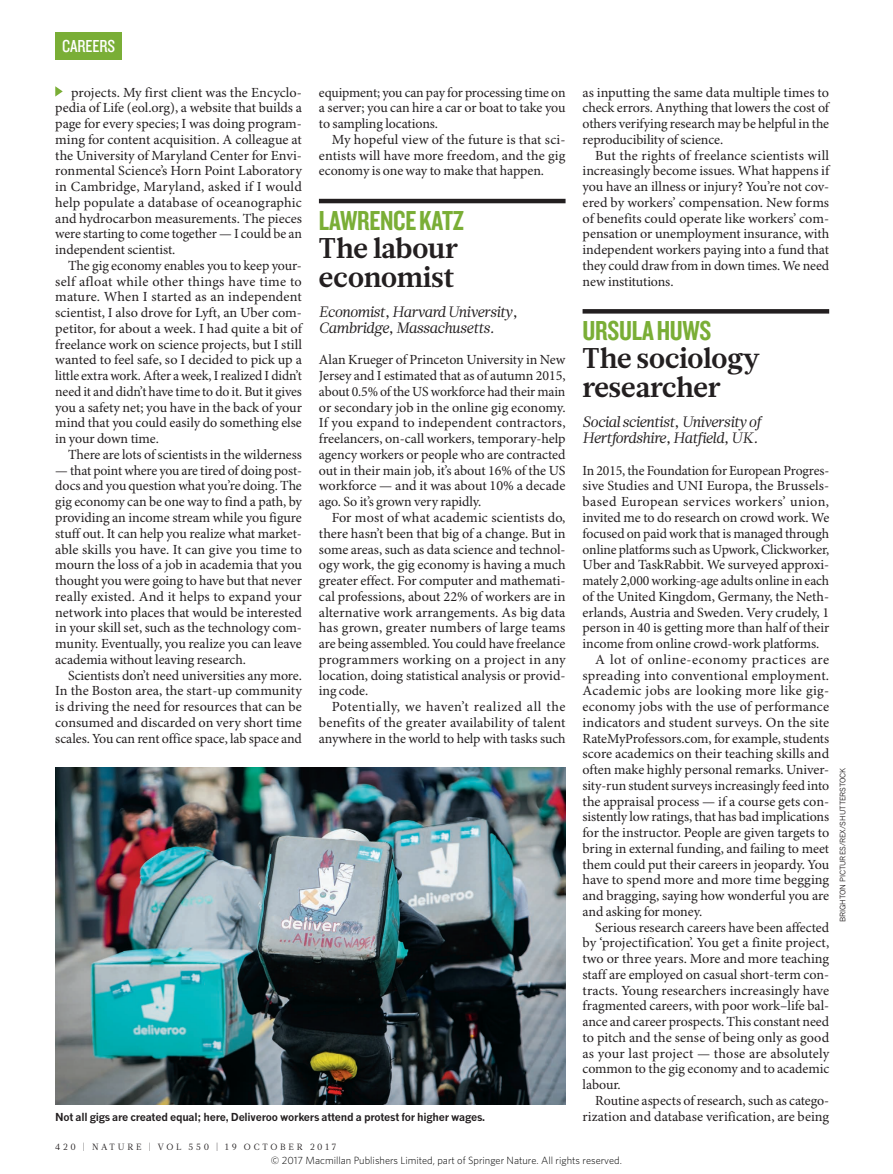
<style>
.page{position:relative;width:893px;height:1174px;background:#fff}
.page>*{position:absolute;margin:0;border:0;box-sizing:border-box;transform-origin:0 0}
.VOX_PROF_HEADING{font:700 28.5px/28.5px "Glosa Math";color:#231f20}
.VOX_PROF_NAME{font:28.5px "Knockout 49 Liteweight";letter-spacing:-.01em;color:#7aae36}
.t1{font:18px "Knockout 29 Junior Ltweight";letter-spacing:-.005em;color:#fff}
.VOX_PROF_DETAILS{font:italic 15px/15.8px "Glosa Math";letter-spacing:-.01em;color:#231f20}
.BODY_INDENT{font:13.95px/15.8px "Minion Pro";letter-spacing:-.005em;color:#231f20;text-align:justify}
.BODY_1ST_PARA{font:13.95px/15.8px "Minion Pro";letter-spacing:-.005em;color:#231f20;text-align:justify}
.PIC_CAPTION{font:700 10.8px "News Gothic MTOT";letter-spacing:-.02em;color:#231f20}
.t2{font:300 10.5px "Whitney";color:#000}
.t3{font:9px "Glosa Math";letter-spacing:.3em;color:#231f20}
.PIC_CREDIT{font:7.5px "News Gothic MTOT";color:#231f20}
</style>
<div class="page">
<svg style="left:55px;top:86px;width:8px;height:11px"></svg>
<svg style="left:583px;top:309px;width:246px;height:4px"></svg>
<hr style="left:319px;top:199px;width:247px;height:4px;background:#231f20">
<img style="left:55px;top:767px;width:511px;height:338px">
<div style="left:55px;top:32px;width:67px;height:27px;background:#7aae36"></div>
<p class="t1" style="left:62px;top:34px;width:55px">CAREERS</p>
<p class="BODY_1ST_PARA" style="left:55px;top:85px;width:248px;text-indent:16px">projects. My first client was the Encyclo&shy;pedia of Life (eol.org), a website that builds a page for every species; I was doing program&shy;ming for content acquisition. A colleague at the University of Maryland Center for Envi&shy;ronmental Science’s Horn Point Laboratory in Cambridge, Maryland, asked if I would help populate a database of oceanographic and hydrocarbon measurements. The pieces were starting to come together — I could be an independent scientist.</p>
<p class="BODY_INDENT" style="left:55px;top:258px;width:248px;text-indent:13px">The gig economy enables you to keep your&shy;self afloat while other things have time to mature. When I started as an independent scientist, I also drove for Lyft, an Uber com&shy;petitor, for about a week. I had quite a bit of freelance work on science projects, but I still wanted to feel safe, so I decided to pick up a little extra work. After a week, I realized I didn’t need it and didn’t have time to do it. But it gives you a safety net; you have in the back of your mind that you could easily do something else in your down time.</p>
<p class="BODY_INDENT" style="left:68px;top:447px;width:235px">There are lots of scientists in the wilderness</p>
<p class="BODY_INDENT" style="left:55px;top:463px;width:248px">— that point where you are tired of doing post&shy;docs and you question what you’re doing. The gig economy can be one way to find a path, by providing an income stream while you figure stuff out. It can help you realize what market&shy;able skills you have. It can give you time to mourn the loss of a job in academia that you thought you were going to have but that never really existed. And it helps to expand your network into places that would be interested in your skill set, such as the technology com&shy;munity. Eventually, you realize you can leave academia without leaving research.</p>
<p class="BODY_INDENT" style="left:55px;top:668px;width:248px;text-indent:13px">Scientists don’t need universities any more.<br>In the Boston area, the start-up community is driving the need for resources that can be consumed and discarded on very short time scales. You can rent office space, lab space and</p>
<p class="BODY_INDENT" style="left:319px;top:85px;width:248px">equipment; you can pay for processing time on a server; you can hire a car or boat to take you to sampling locations.</p>
<p class="BODY_INDENT" style="left:319px;top:132px;width:248px;text-indent:13px">My hopeful view of the future is that sci&shy;entists will have more freedom, and the gig economy is one way to make that happen.</p>
<p class="VOX_PROF_NAME" style="left:319px;top:202px;width:147px">LAWRENCE KATZ</p>
<p class="VOX_PROF_HEADING" style="left:319px;top:234px;width:141px">The labour economist</p>
<p class="VOX_PROF_DETAILS" style="left:319px;top:304px;width:200px">Economist, Harvard University,<br>Cambridge, Massachusetts.</p>
<p class="BODY_1ST_PARA" style="left:319px;top:353px;width:248px">Alan Krueger of Princeton University in New Jersey and I estimated that as of autumn 2015, about 0.5% of the US workforce had their main or secondary job in the online gig economy.<br>If you expand to independent contractors, freelancers, on-call workers, temporary-help agency workers or people who are contracted out in their main job, it’s about 16% of the US workforce — and it was about 10% a decade ago. So it’s grown very rapidly.</p>
<p class="BODY_INDENT" style="left:319px;top:510px;width:248px;text-indent:13px">For most of what academic scientists do, there hasn’t been that big of a change. But in some areas, such as data science and technol&shy;ogy work, the gig economy is having a much greater effect. For computer and mathemati&shy;cal professions, about 22% of workers are in alternative work arrangements. As big data has grown, greater numbers of large teams are being assembled. You could have freelance programmers working on a project in any location, doing statistical analysis or provid&shy;ing code.</p>
<p class="BODY_INDENT" style="left:319px;top:699px;width:248px;text-indent:13px">Potentially, we haven’t realized all the benefits of the greater availability of talent anywhere in the world to help with tasks such</p>
<p class="PIC_CAPTION" style="left:55px;top:1110px;width:431px">Not all gigs are created equal; here, Deliveroo workers attend a protest for higher wages.</p>
<p class="t3" style="left:55px;top:1141px;width:282px">420 | NATURE | VOL 550 | 19 OCTOBER 2017</p>
<p class="BODY_INDENT" style="left:583px;top:85px;width:248px">as inputting the same data multiple times to check errors. Anything that lowers the cost of others verifying research may be helpful in the reproducibility of science.</p>
<p class="BODY_INDENT" style="left:583px;top:148px;width:248px;text-indent:13px">But the rights of freelance scientists will increasingly become issues. What happens if you have an illness or injury? You’re not cov&shy;ered by workers’ compensation. New forms of benefits could operate like workers’ com&shy;pensation or unemployment insurance, with independent workers paying into a fund that they could draw from in down times. We need new institutions.</p>
<p class="VOX_PROF_NAME" style="left:583px;top:312px;width:130px">URSULA HUWS</p>
<p class="VOX_PROF_HEADING" style="left:583px;top:345px;width:178px">The sociology researcher</p>
<p class="VOX_PROF_DETAILS" style="left:583px;top:414px;width:180px">Social scientist, University of<br>Hertfordshire, Hatfield, UK.</p>
<p class="BODY_1ST_PARA" style="left:583px;top:463px;width:248px">In 2015, the Foundation for European Progres&shy;sive Studies and UNI Europa, the Brussels&shy;based European services workers’ union, invited me to do research on crowd work. We focused on paid work that is managed through online platforms such as Upwork, Clickworker, Uber and TaskRabbit. We surveyed approxi&shy;mately 2,000 working-age adults online in each of the United Kingdom, Germany, the Neth&shy;erlands, Austria and Sweden. Very crudely, 1 person in 40 is getting more than half of their income from online crowd-work platforms.</p>
<p class="BODY_INDENT" style="left:583px;top:652px;width:248px;text-indent:13px">A lot of online-economy practices are spreading into conventional employment.<br>Academic jobs are looking more like gig&shy;economy jobs with the use of performance indicators and student surveys. On the site RateMyProfessors.com, for example, students score academics on their teaching skills and often make highly personal remarks. Univer&shy;sity-run student surveys increasingly feed into the appraisal process — if a course gets con&shy;sistently low ratings, that has bad implications for the instructor. People are given targets to bring in external funding, and failing to meet them could put their careers in jeopardy. You have to spend more and more time begging and bragging, saying how wonderful you are and asking for money.</p>
<p class="BODY_INDENT" style="left:583px;top:920px;width:248px;text-indent:13px">Serious research careers have been affected by ‘projectification’. You get a finite project, two or three years. More and more teaching staff are employed on casual short-term con&shy;tracts. Young researchers increasingly have fragmented careers, with poor work–life bal&shy;ance and career prospects. This constant need to pitch and the sense of being only as good as your last project — those are absolutely common to the gig economy and to academic labour.</p>
<p class="BODY_INDENT" style="left:583px;top:1093px;width:248px;text-align:right">Routine aspects of research, such as catego&shy;rization and database verification, are being</p>
<p class="t2" style="left:271px;top:1153px;width:352px">© 2017 Macmillan Publishers Limited, part of Springer Nature. All rights reserved.</p>
<p class="PIC_CREDIT" style="left:838px;top:922px;width:156px;rotate:-90deg">BRIGHTON PICTURES/REX/SHUTTERSTOCK</p>
</div>
